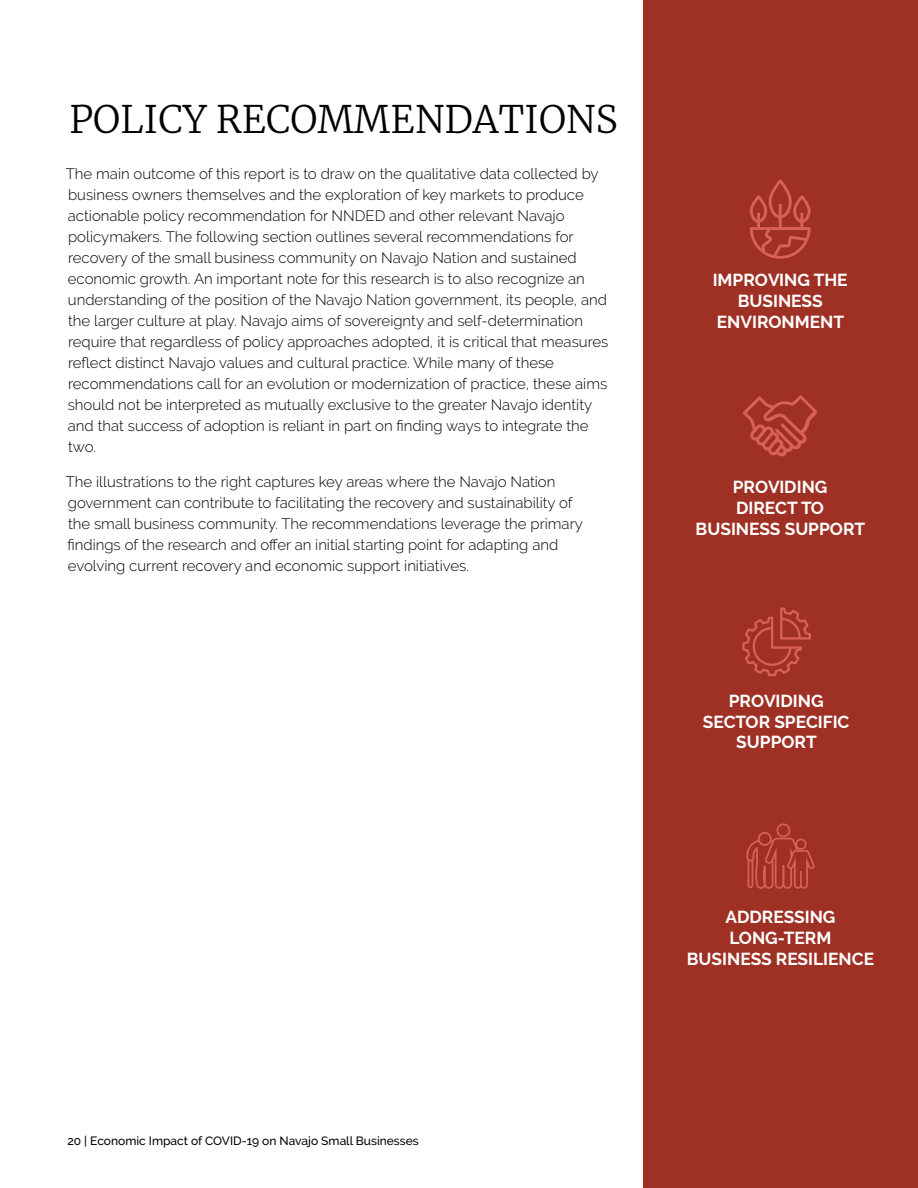
<style>
.page{position:relative;width:918px;height:1188px;background:#fff}
.page>*{position:absolute;margin:0;border:0;box-sizing:border-box;transform-origin:0 0}
.t1{font:300 37.5px "Merriweather";color:#000}
.t2{font:700 17.25px/20.9px "Raleway";color:#fff;text-align:center}
.t3{font:300 15px/21px "Raleway";color:#000}
.t4{font:500 12px "Raleway";color:#000}
</style>
<div class="page">
<div style="left:644px;top:0;width:274px;height:1188px;background:#9e3024"></div>
<svg style="left:750px;top:179px;width:61px;height:80px"></svg>
<svg style="left:743px;top:395px;width:74px;height:61px"></svg>
<svg style="left:742px;top:608px;width:69px;height:68px"></svg>
<svg style="left:746px;top:824px;width:69px;height:65px"></svg>
<h1 class="t1" style="left:69px;top:94px;width:550px">POLICY RECOMMENDATIONS</h1>
<p class="t3" style="left:66px;top:164px;width:544px">The main outcome of this report is to draw on the qualitative data collected by business owners themselves and the exploration of key markets to produce actionable policy recommendation for NNDED and other relevant Navajo policymakers. The following section outlines several recommendations for recovery of the small business community on Navajo Nation and sustained economic growth. An important note for this research is to also recognize an understanding of the position of the Navajo Nation government, its people, and the larger culture at play. Navajo aims of sovereignty and self-determination require that regardless of policy approaches adopted, it is critical that measures reflect distinct Navajo values and cultural practice. While many of these recommendations call for an evolution or modernization of practice, these aims should not be interpreted as mutually exclusive to the greater Navajo identity and that success of adoption is reliant in part on finding ways to integrate the two.</p>
<p class="t3" style="left:66px;top:471px;width:519px">The illustrations to the right captures key areas where the Navajo Nation government can contribute to facilitating the recovery and sustainability of the small business community. The recommendations leverage the primary findings of the research and offer an initial starting point for adapting and evolving current recovery and economic support initiatives.</p>
<p class="t4" style="left:68px;top:1134px;width:353px">20 | Economic Impact of COVID-19 on Navajo Small Businesses</p>
<p class="t2" style="left:713px;top:270px;width:137px">IMPROVING THE<br>BUSINESS<br>ENVIRONMENT</p>
<p class="t2" style="left:696px;top:477px;width:171px">PROVIDING<br>DIRECT TO<br>BUSINESS SUPPORT</p>
<p class="t2" style="left:703px;top:690px;width:148px">PROVIDING<br>SECTOR SPECIFIC<br>SUPPORT</p>
<p class="t2" style="left:687px;top:907px;width:189px">ADDRESSING<br>LONG-TERM<br>BUSINESS RESILIENCE</p>
</div>
